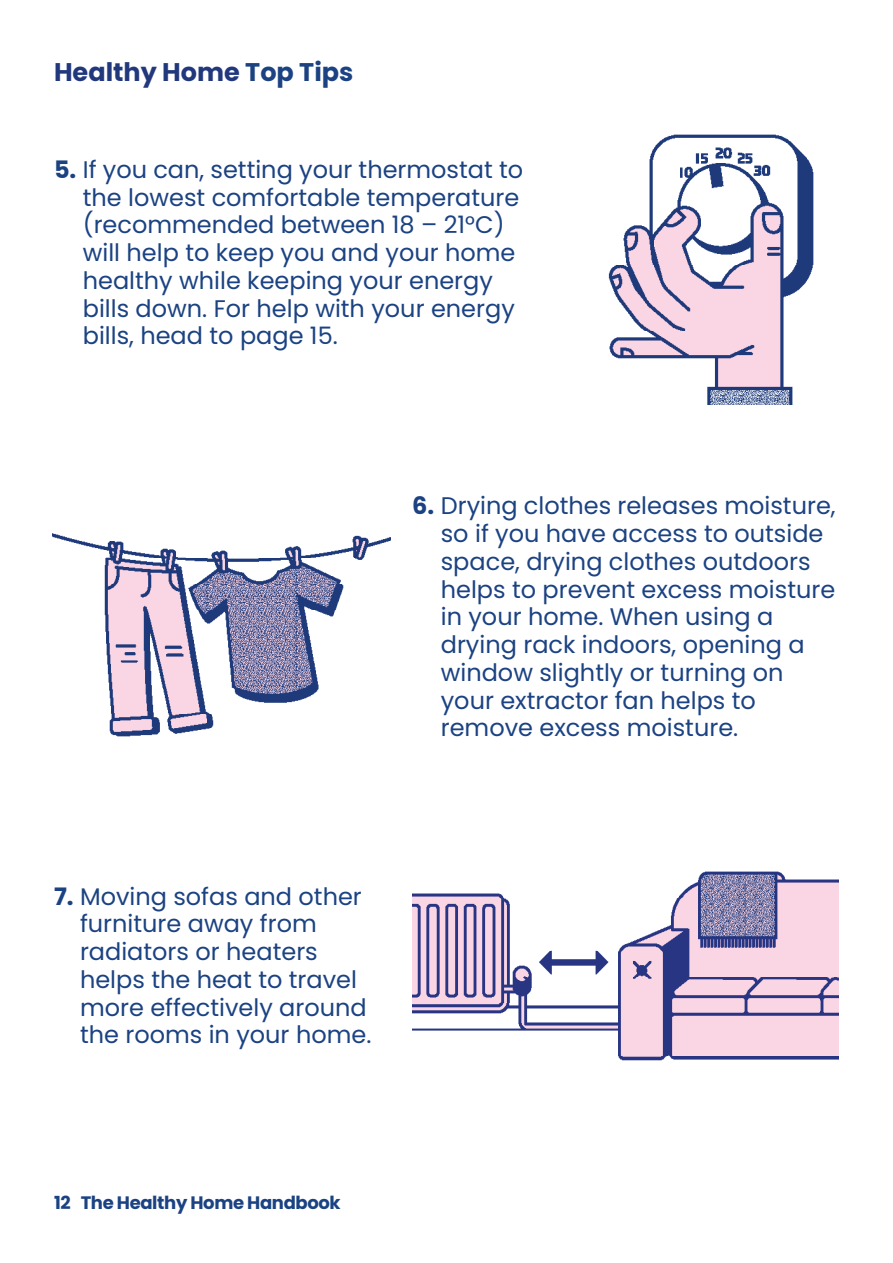
<style>
.page{position:relative;width:893px;height:1263px;background:#fff}
.page>*{position:absolute;margin:0;border:0;box-sizing:border-box;transform-origin:0 0}
.t1{font:700 25.5px "Poppins";color:#21387d}
.t2{font:24px/27.8px "Poppins";color:#1b4282}
.t3{font:700 18px "Poppins";letter-spacing:-.02em;color:#1b4282}
.s1{color:#1b4282}
.s2{font-weight:700}
</style>
<div class="page">
<img style="left:412px;top:872px;width:427px;height:189px">
<img style="left:608px;top:135px;width:205px;height:269px">
<img style="left:52px;top:533px;width:339px;height:204px">
<p class="t1" style="left:54px;top:57px;width:301px">Healthy Home <span class="s1">Top Tips</span></p>
<p class="t2" style="left:83px;top:156px;width:442px;text-indent:-29px"><span class="s2">5.</span> If you can, setting your thermostat to the lowest comfortable temperature (recommended between 18 – 21°C) will help to keep you and your home healthy while keeping your energy bills down. For help with your energy bills, head to page 15.</p>
<p class="t2" style="left:441px;top:492px;width:396px;text-indent:-28px"><span class="s2">6.</span> Drying clothes releases moisture, so if you have access to outside space, drying clothes outdoors helps to prevent excess moisture in your home. When using a drying rack indoors, opening a window slightly or turning on your extractor fan helps to remove excess moisture.</p>
<p class="t2" style="left:80px;top:882px;width:293px;text-indent:-26px"><span class="s2">7.</span> Moving sofas and other furniture away from radiators or heaters helps the heat to travel more effectively around the rooms in your home.</p>
<p class="t3" style="left:54px;top:1192px;width:288px">12 The Healthy Home Handbook</p>
</div>
